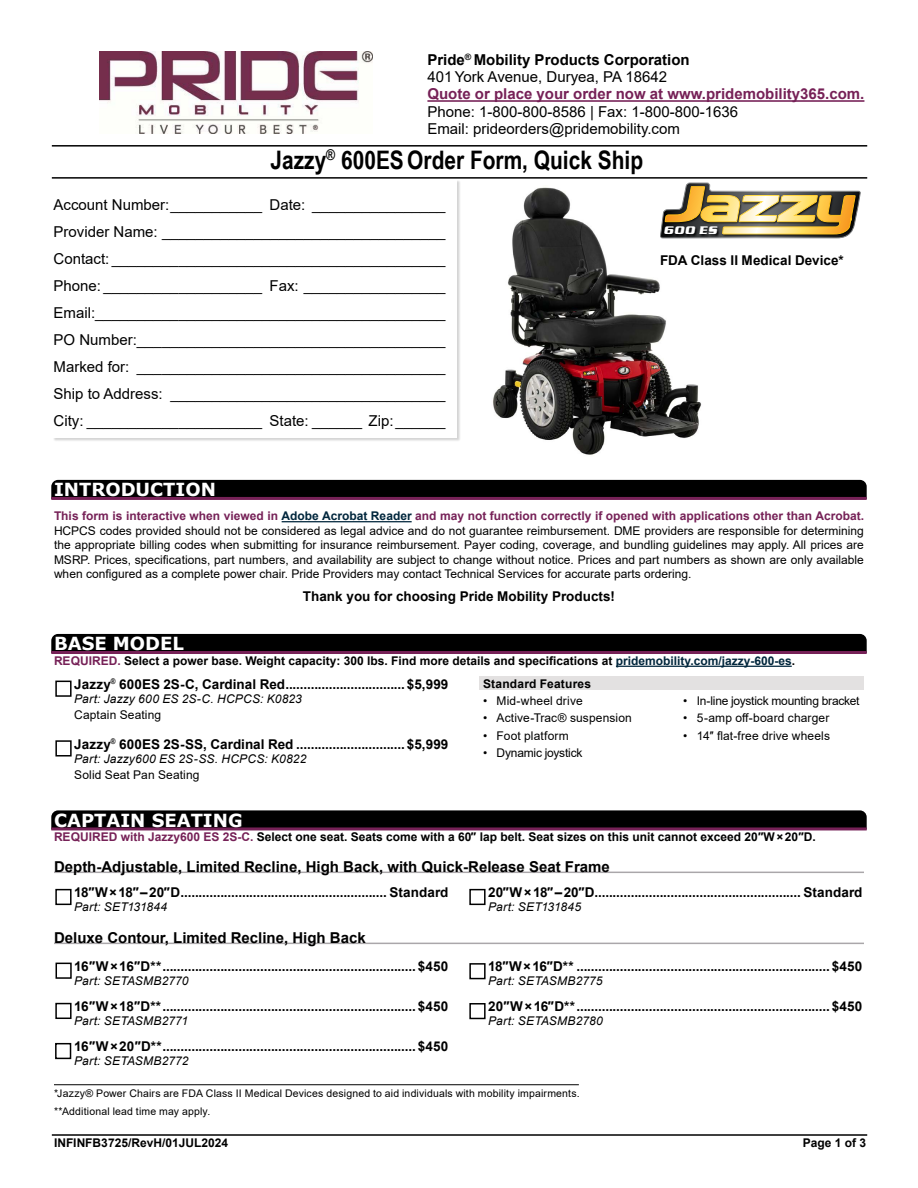
<style>
.page{position:relative;width:918px;height:1188px;background:#fff}
.page>*{position:absolute;margin:0;border:0;box-sizing:border-box;transform-origin:0 0}
.t1{font:700 25.5px "Arial Narrow";color:#000}
.t2{font:700 18px "Verdana";color:#fff}
.t3{font:15px/27px "Arial";color:#000;text-align:justify}
.t4{font:700 15px/17.2px "Arial";color:#000}
.t5{font:700 15px "Arial";color:#762157}
.t6{font:700 13.5px "Arial";color:#000}
.t7{font:12px/14.4px "Arial";color:#000;text-align:justify}
.t8{font:700 12px "Arial";color:#000}
.t9{font:italic 12px "Arial";letter-spacing:.01em;color:#000}
.t10{font:12px "Arial";letter-spacing:-.02em;color:#000}
.t11{font:italic 700 11.4px "Serpentine D";color:#fff;scale:1.1 1}
.t12{font:10.5px/18px "Arial";letter-spacing:.015em;color:#000}
.s1{font-weight:400}
.s2{font-weight:700;color:#762157}
.s3{font-weight:700;color:#00263c}
.s4{color:#762157}
.s5{color:#00263c}
</style>
<div class="page">
<div style="left:55px;top:889px;width:17px;height:16px;border:2px solid #000"></div>
<div style="left:469px;top:889px;width:17px;height:16px;border:2px solid #000"></div>
<div style="left:55px;top:681px;width:17px;height:16px;border:2px solid #000"></div>
<div style="left:55px;top:740px;width:17px;height:17px;border:2px solid #000"></div>
<div style="left:56px;top:963px;width:16px;height:16px;border:2px solid #000"></div>
<div style="left:55px;top:1003px;width:17px;height:16px;border:2px solid #000"></div>
<div style="left:55px;top:1043px;width:16px;height:16px;border:2px solid #000"></div>
<div style="left:469px;top:963px;width:17px;height:16px;border:2px solid #000"></div>
<div style="left:469px;top:1003px;width:17px;height:16px;border:2px solid #000"></div>
<hr style="left:52px;top:1134px;width:815px;height:2px;background:#000">
<div style="left:53px;top:180px;width:408px;height:261px;background:#000;opacity:.2"></div>
<div style="left:54px;top:180px;width:403px;height:258px;background:#fff"></div>
<hr style="left:282px;top:521px;width:130px;height:1px;background:#00263c">
<hr style="left:52px;top:145px;width:815px;height:2px;background:#000">
<hr style="left:52px;top:177px;width:815px;height:2px;background:#000">
<img style="left:493px;top:187px;width:209px;height:268px">
<svg style="left:660px;top:182px;width:201px;height:56px"></svg>
<img style="left:660px;top:222px;width:63px;height:19px">
<div style="left:51px;top:634px;width:816px;height:17px;background:#000"></div>
<hr style="left:51px;top:651px;width:816px;height:3px;background:#762157">
<hr style="left:616px;top:666px;width:176px;height:1px;background:#00263c">
<div style="left:51px;top:810px;width:816px;height:17px;background:#000"></div>
<hr style="left:51px;top:827px;width:816px;height:3px;background:#762157">
<hr style="left:54px;top:872px;width:810px;height:1px;background:#aaa7aa">
<hr style="left:54px;top:943px;width:810px;height:1px;background:#aaa7aa">
<div style="left:51px;top:480px;width:816px;height:17px;background:#000"></div>
<hr style="left:51px;top:497px;width:816px;height:3px;background:#762157">
<div style="left:479px;top:676px;width:384px;height:14px;background:#e3e1e1"></div>
<hr style="left:54px;top:1084px;width:525px;height:1px;background:#000">
<img style="left:99px;top:51px;width:273px;height:83px">
<hr style="left:427px;top:100px;width:437px;height:2px;background:#762157">
<p class="t4" style="left:427px;top:51px;width:264px">Pride<sup>®</sup> Mobility Products Corporation<br><span class="s1">401 York Avenue, Duryea, PA 18642</span></p>
<p class="t5" style="left:427px;top:84px;width:439px">Quote or place your order now at www.pridemobility365.com.</p>
<p class="t3" style="left:427px;top:103px;width:312px;line-height:17.2px">Phone: 1-800-800-8586 | Fax: 1-800-800-1636<br>Email: prideorders@pridemobility.com</p>
<h1 class="t1" style="left:271px;top:141px;width:374px">Jazzy<sup>®</sup> 600ESOrder Form, Quick Ship</h1>
<p class="t3" style="left:54px;top:191px;width:394px">Account Number:___________ Date: ________________ Provider Name: __________________________________ Contact: ________________________________________ Phone: ___________________ Fax: _________________ Email:__________________________________________ PO Number:_____________________________________ Marked for: _____________________________________ Ship to Address: _________________________________ City: _____________________ State: ______ Zip:______</p>
<p class="t11" style="left:663px;top:224px;width:52px">600 ES</p>
<p class="t6" style="left:660px;top:251px;width:185px">FDA Class II Medical Device*</p>
<h2 class="t2" style="left:54px;top:477px;width:163px">INTRODUCTION</h2>
<p class="t7" style="left:54px;top:509px;width:812px"><span class="s2">This form is interactive when viewed in</span> <span class="s3">Adobe Acrobat Reader</span> <span class="s2">and may not function correctly if opened with applications other than Acrobat.<br></span>HCPCS codes provided should not be considered as legal advice and do not guarantee reimbursement. DME providers are responsible for determining the appropriate billing codes when submitting for insurance reimbursement. Payer coding, coverage, and bundling guidelines may apply. All prices are MSRP. Prices, specifications, part numbers, and availability are subject to change without notice. Prices and part numbers as shown are only available when configured as a complete power chair. Pride Providers may contact Technical Services for accurate parts ordering.</p>
<p class="t6" style="left:303px;top:587px;width:314px">Thank you for choosing Pride Mobility Products!</p>
<h2 class="t2" style="left:54px;top:631px;width:131px">BASE MODEL</h2>
<p class="t8" style="left:54px;top:652px;width:743px"><span class="s4">REQUIRED.</span> Select a power base. Weight capacity: 300 lbs. Find more details and specifications at <span class="s5">pridemobility.com/jazzy-600-es</span>.</p>
<p class="t6" style="left:74px;top:674px;width:376px">Jazzy<sup>®</sup> 600ES 2S-C, Cardinal Red.................................$5,999</p>
<p class="t9" style="left:74px;top:691px;width:229px">Part: Jazzy 600 ES 2S-C. HCPCS: K0823</p>
<p class="t7" style="left:74px;top:707px;width:88px">Captain Seating</p>
<p class="t6" style="left:74px;top:734px;width:376px">Jazzy<sup>®</sup> 600ES 2S-SS, Cardinal Red .............................. $5,999</p>
<p class="t9" style="left:74px;top:751px;width:234px">Part: Jazzy600 ES 2S-SS. HCPCS: K0822</p>
<p class="t7" style="left:74px;top:767px;width:127px">Solid Seat Pan Seating</p>
<p class="t8" style="left:483px;top:675px;width:110px">Standard Features</p>
<p class="t7" style="left:483px;top:694px;width:101px">• Mid-wheel drive</p>
<p class="t7" style="left:483px;top:711px;width:150px">• Active-Trac® suspension</p>
<p class="t7" style="left:483px;top:728px;width:87px">• Foot platform</p>
<p class="t7" style="left:483px;top:745px;width:101px">• Dynamic joystick</p>
<p class="t10" style="left:683px;top:693px;width:178px">• In-line joystick mounting bracket</p>
<p class="t7" style="left:683px;top:711px;width:148px">• 5-amp off-board charger</p>
<p class="t7" style="left:683px;top:728px;width:148px">• 14″ flat-free drive wheels</p>
<h2 class="t2" style="left:54px;top:808px;width:190px">CAPTAIN SEATING</h2>
<p class="t8" style="left:54px;top:829px;width:763px"><span class="s4">REQUIRED with Jazzy600 ES 2S-C.</span> Select one seat. Seats come with a 60″ lap belt. Seat sizes on this unit cannot exceed 20″W×20″D.</p>
<p class="t4" style="left:54px;top:858px;width:557px">Depth-Adjustable, Limited Recline, High Back, with Quick-Release Seat Frame</p>
<p class="t6" style="left:74px;top:883px;width:376px">18″W×18″–20″D......................................................... Standard</p>
<p class="t9" style="left:74px;top:899px;width:94px">Part: SET131844</p>
<p class="t4" style="left:54px;top:929px;width:313px">Deluxe Contour, Limited Recline, High Back</p>
<p class="t6" style="left:74px;top:957px;width:376px">16″W×16″D**...................................................................... $450</p>
<p class="t9" style="left:74px;top:973px;width:116px">Part: SETASMB2770</p>
<p class="t6" style="left:74px;top:997px;width:376px">16″W×18″D**...................................................................... $450</p>
<p class="t9" style="left:74px;top:1013px;width:115px">Part: SETASMB2771</p>
<p class="t6" style="left:74px;top:1037px;width:376px">16″W×20″D**...................................................................... $450</p>
<p class="t9" style="left:74px;top:1053px;width:116px">Part: SETASMB2772</p>
<p class="t6" style="left:488px;top:883px;width:376px">20″W×18″–20″D......................................................... Standard</p>
<p class="t9" style="left:488px;top:899px;width:94px">Part: SET131845</p>
<p class="t6" style="left:488px;top:957px;width:376px">18″W×16″D** ...................................................................... $450</p>
<p class="t9" style="left:488px;top:973px;width:116px">Part: SETASMB2775</p>
<p class="t6" style="left:488px;top:997px;width:376px">20″W×16″D**...................................................................... $450</p>
<p class="t9" style="left:488px;top:1013px;width:116px">Part: SETASMB2780</p>
<p class="t12" style="left:54px;top:1084px;width:527px">*Jazzy® Power Chairs are FDA Class II Medical Devices designed to aid individuals with mobility impairments. **Additional lead time may apply.</p>
<p class="t8" style="left:54px;top:1135px;width:176px">INFINFB3725/RevH/01JUL2024</p>
<p class="t8" style="left:803px;top:1135px;width:65px">Page 1 of 3</p>
</div>
